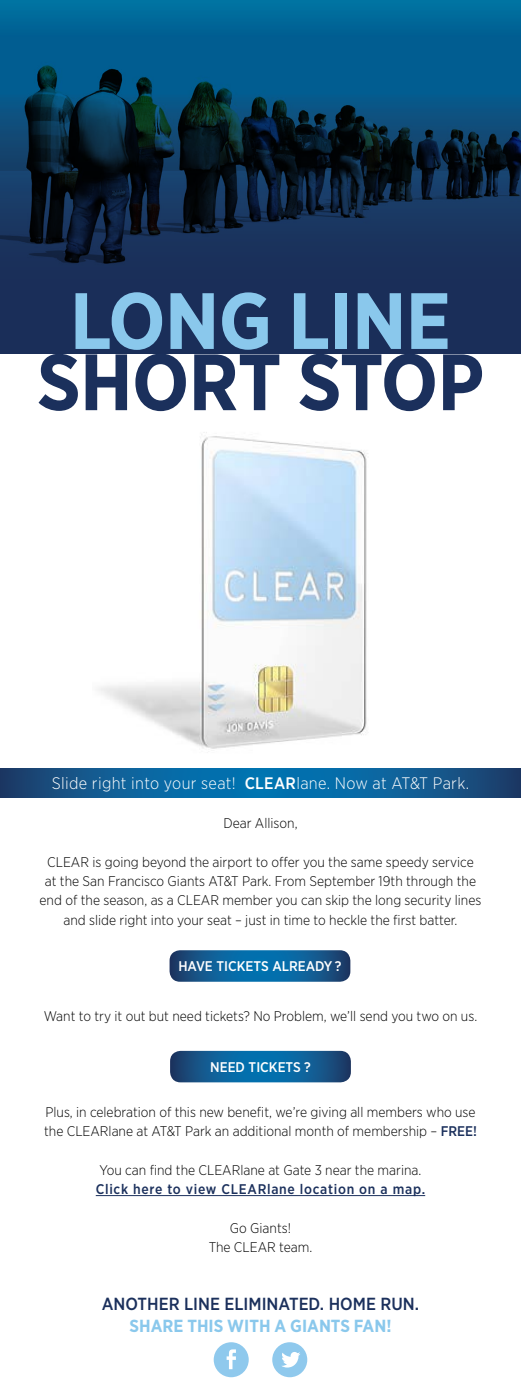
<style>
.page{position:relative;width:521px;height:1400px;background:#fff}
.page>*{position:absolute;margin:0;border:0;box-sizing:border-box;transform-origin:0 0}
.t1{font:700 79.62px "Gotham Narrow";letter-spacing:-.01em;color:#1b305c}
.t2{font:700 79.62px "Gotham Narrow";letter-spacing:-.01em;color:#8ac8ec}
.t3{font:500 17.5px "Gotham Narrow";color:#1b305c}
.t4{font:700 17.5px "Gotham Narrow";color:#8ac8ec}
.t5{font:300 16.62px "Gotham Narrow";letter-spacing:.02em;color:#fff}
.t6{font:300 14px/19.2px "Gotham Narrow";color:#000;text-align:center}
.t7{font:500 14px "Gotham Narrow";letter-spacing:.05em;color:#1b305c}
.t8{font:500 14px "Gotham Narrow";color:#fff}
.s1{font-weight:500}
.s2{font-weight:500;color:#1b305c}
</style>
<div class="page">
<svg style="left:0;top:1px;width:521px;height:353px;background:#0d395d"></svg>
<img style="left:98px;top:432px;width:270px;height:317px">
<svg style="left:0;top:768px;width:521px;height:30px;background:#0d5e95"></svg>
<hr style="left:96px;top:1195px;width:329px;height:1px;background:#1b305c">
<svg style="left:169px;top:950px;width:181px;height:32px;background:#166297"></svg>
<svg style="left:170px;top:1051px;width:181px;height:31px;background:#125f95"></svg>
<svg style="left:214px;top:1342px;width:35px;height:35px"></svg>
<svg style="left:272px;top:1342px;width:35px;height:35px"></svg>
<h1 class="t2" style="left:70px;top:270px;width:382px">LONG LINE</h1>
<h1 class="t1" style="left:37px;top:331px;width:448px">SHORT STOP</h1>
<p class="t5" style="left:52px;top:773px;width:419px">Slide right into your seat! <span class="s1">CLEAR</span>lane. Now at AT&amp;T Park.</p>
<p class="t6" style="left:223px;top:814px;width:76px">Dear Allison,</p>
<p class="t6" style="left:40px;top:852px;width:443px">CLEAR is going beyond the airport to offer you the same speedy service<br>at the San Francisco Giants AT&amp;T Park. From September 19th through the end of the season, as a CLEAR member you can skip the long security lines and slide right into your seat – just in time to heckle the first batter.</p>
<p class="t8" style="left:178px;top:957px;width:165px">HAVE TICKETS ALREADY ?</p>
<p class="t6" style="left:44px;top:1006px;width:435px">Want to try it out but need tickets? No Problem, we’ll send you two on us.</p>
<p class="t8" style="left:210px;top:1058px;width:102px">NEED TICKETS ?</p>
<p class="t6" style="left:44px;top:1102px;width:434px;text-align:left">Plus, in celebration of this new benefit, we’re giving all members who use the CLEARlane at AT&amp;T Park an additional month of membership – <span class="s2">FREE!</span></p>
<p class="t6" style="left:100px;top:1160px;width:323px">You can find the CLEARlane at Gate 3 near the marina.</p>
<p class="t7" style="left:96px;top:1180px;width:331px">Click here to view CLEARlane location on a map.</p>
<p class="t6" style="left:209px;top:1218px;width:105px">Go Giants!<br>The CLEAR team.</p>
<p class="t3" style="left:102px;top:1292px;width:319px">ANOTHER LINE ELIMINATED. HOME RUN.</p>
<p class="t4" style="left:129px;top:1315px;width:263px">SHARE THIS WITH A GIANTS FAN!</p>
</div>
